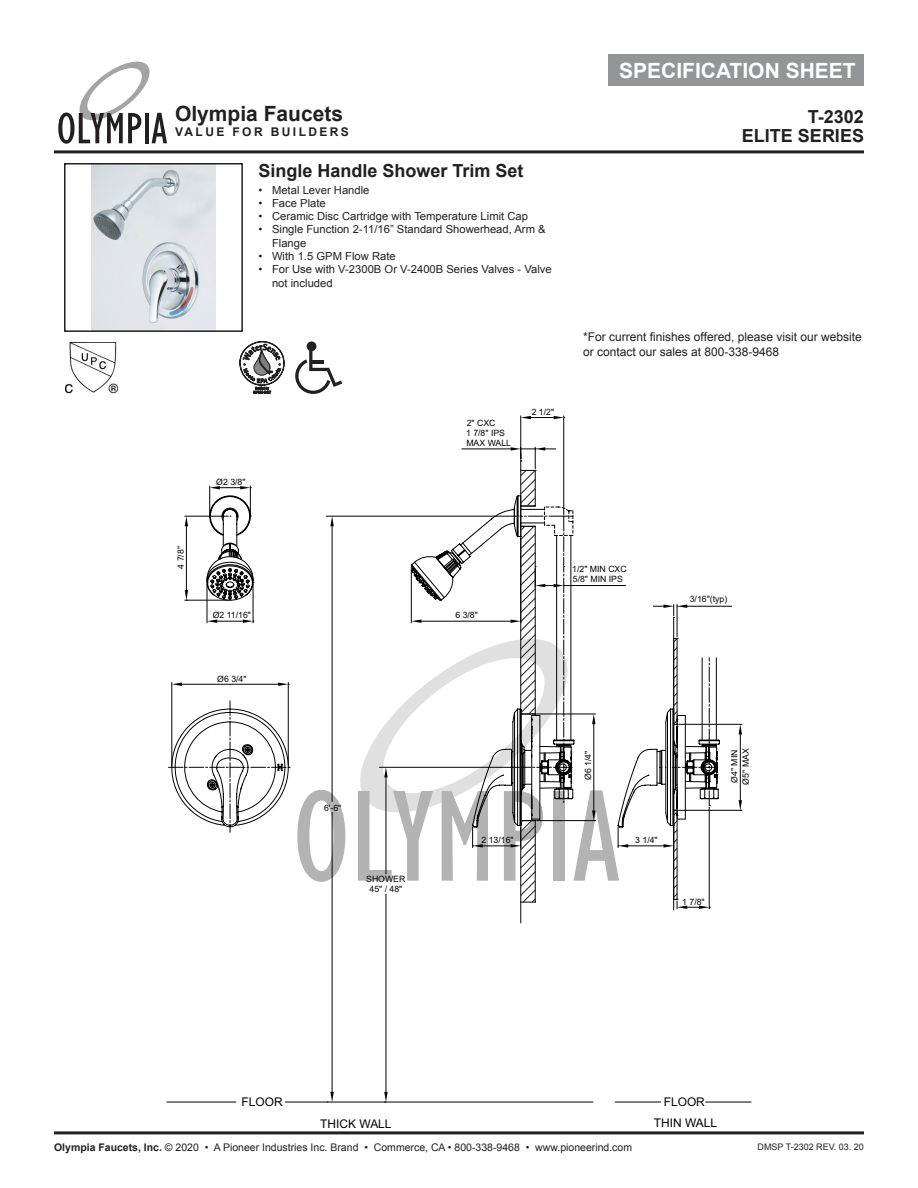
<style>
.page{position:relative;width:918px;height:1188px;background:#fff}
.page>*{position:absolute;margin:0;border:0;box-sizing:border-box;transform-origin:0 0}
.t1{font:700 21px "Arial";color:#fff}
.t2{font:700 21px "Arial";color:#231f20}
.t3{font:700 18px "Arial";color:#231f20}
.t4{font:12px/14.4px "Arial";color:#231f20}
.t5{font:12px "Arial";color:#030303}
.t6{font:700 12px "Arial";letter-spacing:.2em;color:#231f20}
.t7{font:11.1px/13.4px "Arial";color:#231f20}
.t8{font:10.5px "Arial";color:#231f20}
.t9{font:9px "Arial";color:#231f20}
.t10{font:8.7px/10.1px "Arial";color:#030303}
.s1{font-weight:700}
</style>
<div class="page">
<hr style="left:167px;top:1102px;width:69px;height:1px;background:#030303">
<hr style="left:615px;top:1102px;width:46px;height:1px;background:#030303">
<hr style="left:386px;top:894px;width:1px;height:199px;background:#030303">
<svg style="left:384px;top:1092px;width:4px;height:10px"></svg>
<hr style="left:332px;top:812px;width:1px;height:281px;background:#030303">
<svg style="left:327px;top:1092px;width:7px;height:10px"></svg>
<hr style="left:285px;top:1102px;width:308px;height:1px;background:#030303">
<hr style="left:520px;top:416px;width:1px;height:43px;background:#030303">
<hr style="left:563px;top:416px;width:1px;height:98px;background:#030303">
<svg style="left:521px;top:416px;width:44px;height:3px"></svg>
<hr style="left:687px;top:606px;width:45px;height:1px;background:#030303">
<hr style="left:679px;top:724px;width:63px;height:1px;background:#030303">
<hr style="left:679px;top:810px;width:63px;height:1px;background:#030303">
<hr style="left:740px;top:734px;width:1px;height:66px;background:#030303">
<svg style="left:739px;top:724px;width:3px;height:10px"></svg>
<svg style="left:739px;top:800px;width:3px;height:11px"></svg>
<hr style="left:706px;top:1102px;width:45px;height:1px;background:#030303">
<svg style="left:168px;top:447px;width:552px;height:464px"></svg>
<svg style="left:58px;top:62px;width:109px;height:82px"></svg>
<div style="left:608px;top:54px;width:256px;height:31px;background:#939598"></div>
<hr style="left:54px;top:150px;width:810px;height:3px;background:#231f20">
<hr style="left:54px;top:1131px;width:810px;height:3px;background:#231f20">
<img style="left:66px;top:342px;width:52px;height:51px">
<svg style="left:240px;top:341px;width:44px;height:53px"></svg>
<svg style="left:295px;top:350px;width:47px;height:44px"></svg>
<div style="left:307px;top:341px;width:9px;height:10px;background:#231f20;border-radius:50%"></div>
<img style="left:91px;top:166px;width:125px;height:163px">
<div style="left:64px;top:163px;width:179px;height:169px;border:2px solid #231f20"></div>
<h1 class="t2" style="left:175px;top:100px;width:170px">Olympia Faucets</h1>
<p class="t6" style="left:175px;top:124px;width:175px">VALUE FOR BUILDERS</p>
<h2 class="t3" style="left:259px;top:158px;width:267px">Single Handle Shower Trim Set</h2>
<p class="t7" style="left:259px;top:183px;width:113px">• Metal Lever Handle</p>
<p class="t7" style="left:259px;top:196px;width:69px">• Face Plate</p>
<p class="t7" style="left:259px;top:210px;width:271px">• Ceramic Disc Cartridge with Temperature Limit Cap</p>
<p class="t7" style="left:272px;top:223px;width:275px;text-indent:-14px">• Single Function 2-11/16” Standard Showerhead, Arm &amp;<br>Flange</p>
<p class="t7" style="left:259px;top:250px;width:139px">• With 1.5 GPM Flow Rate</p>
<p class="t7" style="left:272px;top:263px;width:281px;text-indent:-14px">• For Use with V-2300B Or V-2400B Series Valves - Valve not included</p>
<p class="t10" style="left:216px;top:477px;width:31px">Ø2 3/8"</p>
<p class="t10" style="left:466px;top:418px;width:46px">2" CXC<br>1 7/8" IPS<br>MAX WALL</p>
<p class="t10" style="left:532px;top:407px;width:24px">2 1/2"</p>
<h1 class="t1" style="left:619px;top:57px;width:238px">SPECIFICATION SHEET</h1>
<h2 class="t3" style="left:808px;top:105px;width:58px">T-2302</h2>
<h2 class="t3" style="left:742px;top:124px;width:124px">ELITE SERIES</h2>
<p class="t4" style="left:583px;top:330px;width:280px">*For current finishes offered, please visit our website or contact our sales at 800-338-9468</p>
<p class="t10" style="left:176px;top:569px;width:24px;rotate:-90deg">4 7/8"</p>
<p class="t10" style="left:213px;top:611px;width:40px">Ø2 11/16"</p>
<p class="t10" style="left:455px;top:611px;width:24px">6 3/8"</p>
<p class="t10" style="left:217px;top:674px;width:31px">Ø6 3/4"</p>
<p class="t10" style="left:572px;top:564px;width:56px">1/2" MIN CXC<br>5/8" MIN IPS</p>
<p class="t10" style="left:690px;top:594px;width:39px">3/16"(typ)</p>
<p class="t10" style="left:324px;top:803px;width:19px">6'-6"</p>
<p class="t10" style="left:366px;top:874px;width:41px;text-align:center">SHOWER<br>45" / 48"</p>
<p class="t10" style="left:482px;top:835px;width:34px">2 13/16"</p>
<p class="t10" style="left:583px;top:780px;width:31px;rotate:-90deg">Ø6 1/4"</p>
<p class="t10" style="left:635px;top:835px;width:24px">3 1/4"</p>
<p class="t10" style="left:682px;top:897px;width:24px">1 7/8"</p>
<p class="t10" style="left:729px;top:785px;width:38px;line-height:11.1px;rotate:-90deg">Ø4" MIN<br>Ø5" MAX</p>
<p class="t5" style="left:242px;top:1094px;width:43px">FLOOR</p>
<p class="t5" style="left:664px;top:1094px;width:43px">FLOOR</p>
<p class="t5" style="left:320px;top:1115px;width:73px">THICK WALL</p>
<p class="t5" style="left:654px;top:1115px;width:65px">THIN WALL</p>
<p class="t8" style="left:54px;top:1140px;width:580px"><span class="s1">Olympia Faucets, Inc.</span> © 2020 • A Pioneer Industries Inc. Brand • Commerce, CA • 800-338-9468 • www.pioneerind.com</p>
<p class="t9" style="left:758px;top:1140px;width:108px">DMSP T-2302 REV. 03. 20</p>
</div>
